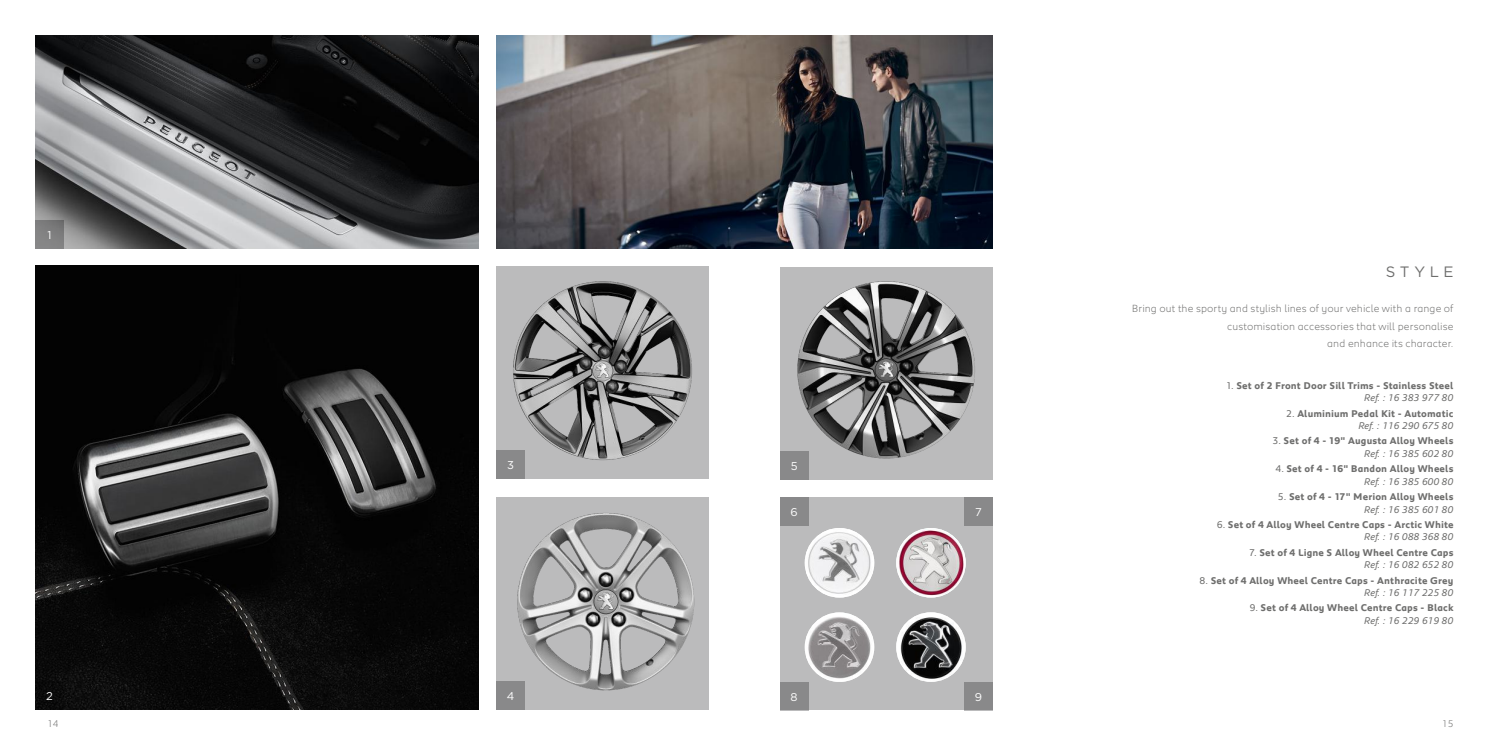
<style>
.page{position:relative;width:1489px;height:745px;background:#fff}
.page>*{position:absolute;margin:0;border:0;box-sizing:border-box;transform-origin:0 0}
.t1{font:15px "Gotham";letter-spacing:.305em;color:#6e6e6d}
.t2{font:11.25px "Gotham";color:#fff}
.t3{font:300 10.62px/17.5px "Peugeot";letter-spacing:.01em;color:#6e6e6d;text-align:right}
.t4{font:700 10px/12.5px "Peugeot";letter-spacing:.01em;color:#6e6e6d;text-align:right}
.t5{font:300 10px "Peugeot";color:#6e6e6d}
.s1{font-weight:400}
.s2{font-weight:400;font-style:italic}
</style>
<div class="page">
<div style="left:496px;top:266px;width:213px;height:212px;background:#bbbbbc"></div>
<div style="left:496px;top:496px;width:213px;height:213px;background:#bbbbbc"></div>
<div style="left:780px;top:266px;width:212px;height:213px;background:#bbbbbc"></div>
<div style="left:780px;top:497px;width:212px;height:212px;background:#bbbbbc"></div>
<img style="left:496px;top:35px;width:496px;height:213px">
<img style="left:35px;top:266px;width:443px;height:443px">
<div style="left:35px;top:680px;width:29px;height:29px;background:#0b0b0b"></div>
<div style="left:496px;top:450px;width:28px;height:28px;background:#89898a"></div>
<img style="left:35px;top:35px;width:443px;height:213px">
<div style="left:35px;top:220px;width:29px;height:28px;background:linear-gradient(to bottom,#767677,#878788)"></div>
<div style="left:780px;top:451px;width:28px;height:28px;background:#89898a"></div>
<img style="left:517px;top:513px;width:178px;height:187px">
<div style="left:496px;top:680px;width:28px;height:29px;background:#89898a"></div>
<img style="left:797px;top:281px;width:178px;height:184px">
<img style="left:513px;top:281px;width:179px;height:189px">
<div style="left:780px;top:497px;width:28px;height:28px;background:#89898a"></div>
<div style="left:964px;top:497px;width:28px;height:28px;background:#89898a"></div>
<div style="left:780px;top:681px;width:28px;height:28px;background:#89898a"></div>
<div style="left:964px;top:681px;width:28px;height:28px;background:#89898a"></div>
<img style="left:804px;top:527px;width:70px;height:70px;border-radius:35px">
<img style="left:896px;top:527px;width:69px;height:70px;border-radius:35px">
<img style="left:804px;top:612px;width:70px;height:69px;border-radius:34px">
<img style="left:896px;top:612px;width:69px;height:69px;border-radius:35px">
<p class="t2" style="left:48px;top:227px;width:6px">1</p>
<p class="t2" style="left:46px;top:688px;width:8px">2</p>
<p class="t2" style="left:507px;top:458px;width:8px">3</p>
<p class="t2" style="left:506px;top:688px;width:9px">4</p>
<p class="t2" style="left:790px;top:458px;width:8px">5</p>
<p class="t2" style="left:790px;top:504px;width:9px">6</p>
<p class="t2" style="left:975px;top:504px;width:8px">7</p>
<p class="t2" style="left:790px;top:689px;width:9px">8</p>
<p class="t2" style="left:974px;top:689px;width:9px">9</p>
<h1 class="t1" style="left:1385px;top:262px;width:69px">STYLE</h1>
<p class="t3" style="left:1131px;top:299px;width:323px">Bring out the sporty and stylish lines of your vehicle with a range of customisation accessories that will personalise<br>and enhance its character.</p>
<p class="t4" style="left:1225px;top:378px;width:229px"><span class="s1">1.</span> Set of 2 Front Door Sill Trims - Stainless Steel<br><span class="s2">Ref. : 16 383 977 80</span></p>
<p class="t4" style="left:1286px;top:406px;width:169px"><span class="s1">2.</span> Aluminium Pedal Kit - Automatic<br><span class="s2">Ref. : 116 290 675 80</span></p>
<p class="t4" style="left:1272px;top:434px;width:182px"><span class="s1">3.</span> Set of 4 - 19" Augusta Alloy Wheels<br><span class="s2">Ref. : 16 385 602 80</span></p>
<p class="t4" style="left:1275px;top:462px;width:180px"><span class="s1">4.</span> Set of 4 - 16" Bandon Alloy Wheels<br><span class="s2">Ref. : 16 385 600 80</span></p>
<p class="t4" style="left:1277px;top:489px;width:177px"><span class="s1">5.</span> Set of 4 - 17" Merion Alloy Wheels<br><span class="s2">Ref. : 16 385 601 80</span></p>
<p class="t4" style="left:1216px;top:517px;width:238px"><span class="s1">6.</span> Set of 4 Alloy Wheel Centre Caps - Arctic White<br><span class="s2">Ref. : 16 088 368 80</span></p>
<p class="t4" style="left:1249px;top:545px;width:206px"><span class="s1">7.</span> Set of 4 Ligne S Alloy Wheel Centre Caps<br><span class="s2">Ref. : 16 082 652 80</span></p>
<p class="t4" style="left:1199px;top:573px;width:255px"><span class="s1">8.</span> Set of 4 Alloy Wheel Centre Caps - Anthracite Grey<br><span class="s2">Ref. : 16 117 225 80</span></p>
<p class="t4" style="left:1249px;top:601px;width:205px"><span class="s1">9.</span> Set of 4 Alloy Wheel Centre Caps - Black<br><span class="s2">Ref. : 16 229 619 80</span></p>
<p class="t5" style="left:47px;top:716px;width:13px">14</p>
<p class="t5" style="left:1441px;top:716px;width:13px">15</p>
</div>
